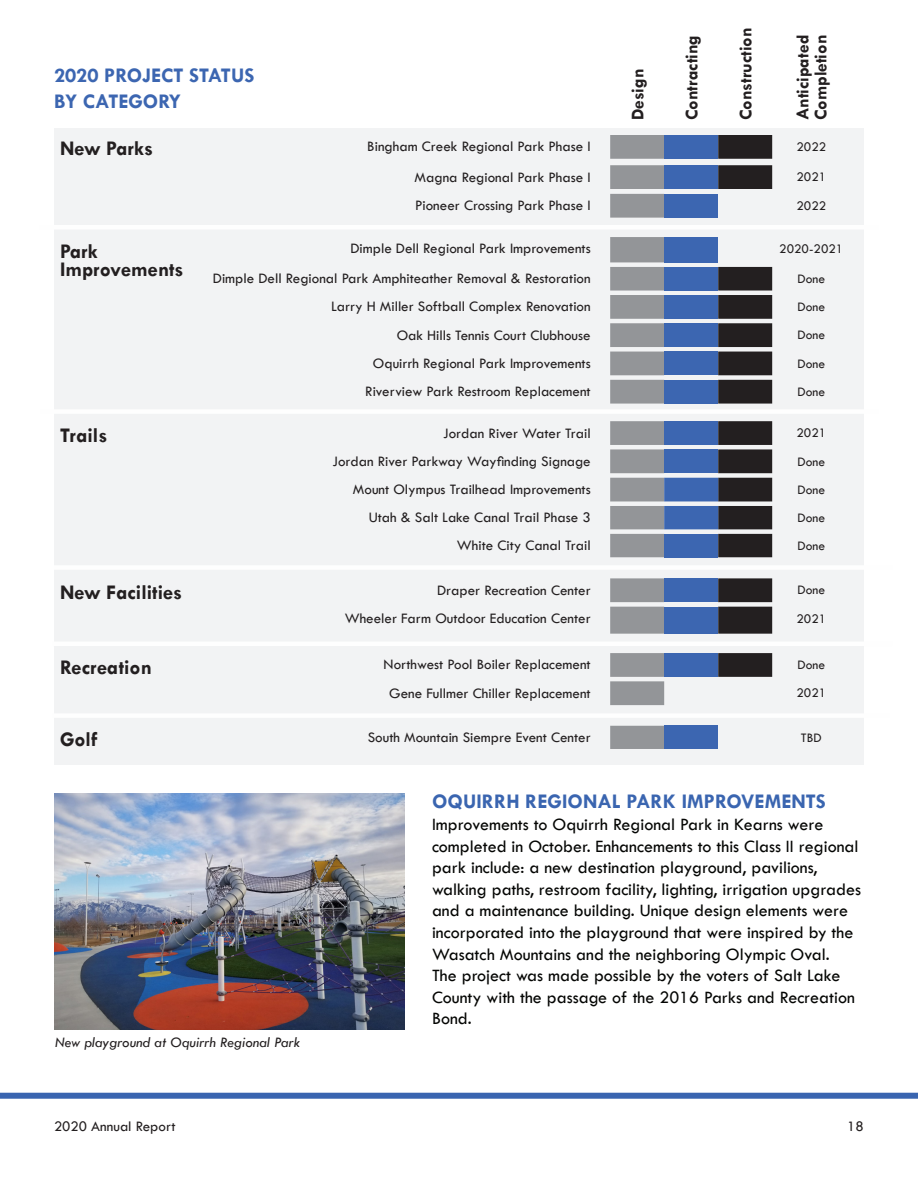
<style>
.page{position:relative;width:918px;height:1188px;background:#fff}
.page>*{position:absolute;margin:0;border:0;box-sizing:border-box;transform-origin:0 0}
.t1{font:700 21px/18px "Tw Cen";color:#231f20}
.t2{font:700 21px "Tw Cen";color:#3a65b0}
.t3{font:700 21px "Tw Cen";color:#3c66b1}
.t4{font:18px/21.6px "Tw Cen";color:#040503}
.t5{font:700 18px "Tw Cen";color:#231f20}
.t6{font:15px "Tw Cen";color:#231f20}
.t7{font:italic 15px "Tw Cen";color:#231f20}
.t8{font:13.5px "Tw Cen";color:#231f20}
</style>
<div class="page">
<div style="left:55px;top:129px;width:809px;height:636px;background:#f2f3f4"></div>
<svg style="left:610px;top:135px;width:162px;height:614px"></svg>
<div style="left:664px;top:534px;width:54px;height:23px;background:#3c66b1"></div>
<div style="left:664px;top:578px;width:54px;height:24px;background:#3c66b1"></div>
<div style="left:664px;top:607px;width:54px;height:27px;background:#3c66b1"></div>
<div style="left:664px;top:653px;width:54px;height:24px;background:#3c66b1"></div>
<div style="left:664px;top:726px;width:54px;height:23px;background:#3c66b1"></div>
<div style="left:40px;top:409px;width:839px;height:5px;background:#fefefe"></div>
<div style="left:54px;top:565px;width:838px;height:5px;background:#fefefe"></div>
<div style="left:53px;top:713px;width:837px;height:5px;background:#fefefe"></div>
<hr style="left:53px;top:642px;width:839px;height:4px;background:#fefefe">
<div style="left:40px;top:225px;width:838px;height:5px;background:#fefefe"></div>
<img style="left:54px;top:794px;width:351px;height:235px">
<div style="left:0;top:1093px;width:918px;height:6px;background:#3a65b0"></div>
<p class="t3" style="left:54px;top:63px;width:202px">2020 PROJECT STATUS</p>
<p class="t3" style="left:54px;top:88px;width:129px">BY CATEGORY</p>
<p class="t5" style="left:627px;top:120px;width:53px;rotate:-90deg">Design</p>
<p class="t5" style="left:681px;top:120px;width:87px;rotate:-90deg">Contracting</p>
<p class="t5" style="left:735px;top:120px;width:94px;rotate:-90deg">Construction</p>
<p class="t5" style="left:792px;top:120px;width:87px;rotate:-90deg">Anticipated</p>
<p class="t5" style="left:810px;top:120px;width:87px;rotate:-90deg">Completion</p>
<p class="t1" style="left:60px;top:139px;width:95px">New Parks</p>
<p class="t6" style="left:367px;top:138px;width:225px">Bingham Creek Regional Park Phase I</p>
<p class="t8" style="left:796px;top:139px;width:31px">2022</p>
<p class="t6" style="left:415px;top:168px;width:178px">Magna Regional Park Phase I</p>
<p class="t8" style="left:796px;top:169px;width:31px">2021</p>
<p class="t6" style="left:415px;top:196px;width:177px">Pioneer Crossing Park Phase I</p>
<p class="t8" style="left:796px;top:198px;width:31px">2022</p>
<p class="t1" style="left:60px;top:241px;width:125px">Park<br>Improvements</p>
<p class="t6" style="left:350px;top:240px;width:242px">Dimple Dell Regional Park Improvements</p>
<p class="t8" style="left:779px;top:241px;width:66px">2020-2021</p>
<p class="t6" style="left:213px;top:270px;width:379px">Dimple Dell Regional Park Amphiteather Removal &amp; Restoration</p>
<p class="t8" style="left:798px;top:271px;width:29px">Done</p>
<p class="t6" style="left:331px;top:298px;width:261px">Larry H Miller Softball Complex Renovation</p>
<p class="t8" style="left:798px;top:299px;width:29px">Done</p>
<p class="t6" style="left:397px;top:326px;width:195px">Oak Hills Tennis Court Clubhouse</p>
<p class="t8" style="left:798px;top:327px;width:29px">Done</p>
<p class="t6" style="left:373px;top:354px;width:219px">Oquirrh Regional Park Improvements</p>
<p class="t8" style="left:798px;top:355px;width:29px">Done</p>
<p class="t6" style="left:365px;top:382px;width:227px">Riverview Park Restroom Replacement</p>
<p class="t8" style="left:798px;top:383px;width:29px">Done</p>
<p class="t1" style="left:60px;top:426px;width:49px">Trails</p>
<p class="t6" style="left:443px;top:424px;width:149px">Jordan River Water Trail</p>
<p class="t8" style="left:796px;top:425px;width:31px">2021</p>
<p class="t6" style="left:332px;top:452px;width:260px">Jordan River Parkway Wayfinding Signage</p>
<p class="t8" style="left:798px;top:453px;width:29px">Done</p>
<p class="t6" style="left:353px;top:480px;width:239px">Mount Olympus Trailhead Improvements</p>
<p class="t8" style="left:798px;top:481px;width:29px">Done</p>
<p class="t6" style="left:369px;top:509px;width:224px">Utah &amp; Salt Lake Canal Trail Phase 3</p>
<p class="t8" style="left:798px;top:510px;width:29px">Done</p>
<p class="t6" style="left:457px;top:536px;width:135px">White City Canal Trail</p>
<p class="t8" style="left:798px;top:538px;width:29px">Done</p>
<p class="t1" style="left:60px;top:583px;width:124px">New Facilities</p>
<p class="t6" style="left:437px;top:581px;width:155px">Draper Recreation Center</p>
<p class="t8" style="left:798px;top:582px;width:29px">Done</p>
<p class="t6" style="left:345px;top:609px;width:247px">Wheeler Farm Outdoor Education Center</p>
<p class="t8" style="left:796px;top:610px;width:31px">2021</p>
<p class="t1" style="left:60px;top:657px;width:93px">Recreation</p>
<p class="t6" style="left:384px;top:656px;width:209px">Northwest Pool Boiler Replacement</p>
<p class="t8" style="left:798px;top:657px;width:29px">Done</p>
<p class="t6" style="left:389px;top:684px;width:203px">Gene Fullmer Chiller Replacement</p>
<p class="t8" style="left:796px;top:685px;width:31px">2021</p>
<p class="t1" style="left:60px;top:730px;width:39px">Golf</p>
<p class="t6" style="left:368px;top:728px;width:224px">South Mountain Siempre Event Center</p>
<p class="t8" style="left:801px;top:729px;width:22px">TBD</p>
<p class="t7" style="left:55px;top:1033px;width:247px">New playground at Oquirrh Regional Park</p>
<p class="t2" style="left:432px;top:789px;width:395px">OQUIRRH REGIONAL PARK IMPROVEMENTS</p>
<p class="t4" style="left:432px;top:814px;width:431px">Improvements to Oquirrh Regional Park in Kearns were completed in October. Enhancements to this Class II regional park include: a new destination playground, pavilions, walking paths, restroom facility, lighting, irrigation upgrades and a maintenance building. Unique design elements were incorporated into the playground that were inspired by the Wasatch Mountains and the neighboring Olympic Oval.<br>The project was made possible by the voters of Salt Lake County with the passage of the 2016 Parks and Recreation Bond.</p>
<p class="t6" style="left:54px;top:1117px;width:123px">2020 Annual Report</p>
<p class="t6" style="left:847px;top:1117px;width:18px">18</p>
</div>
